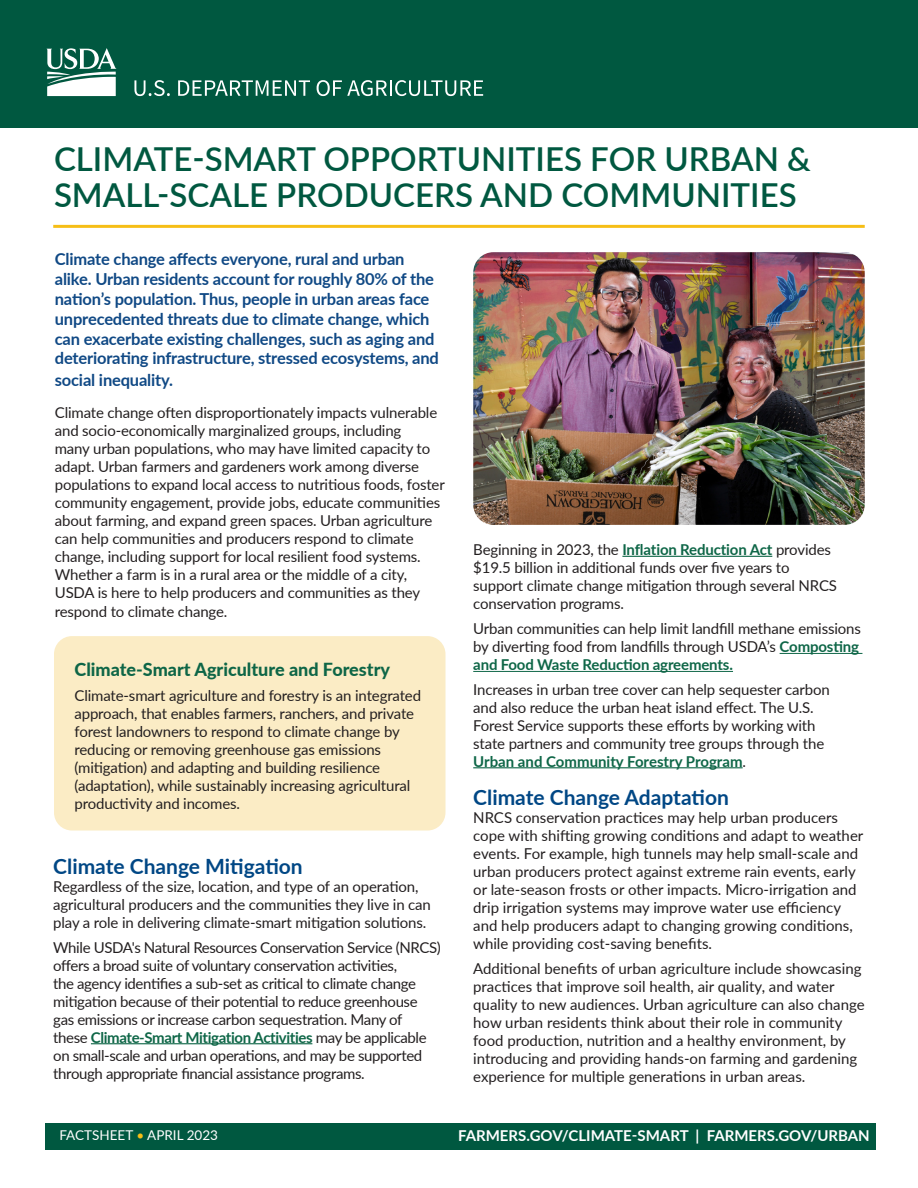
<style>
.page{position:relative;width:918px;height:1188px;background:#fff}
.page>*{position:absolute;margin:0;border:0;box-sizing:border-box;transform-origin:0 0}
.t1{font:600 33px/36px "Lato";color:#005840}
.t2{font:700 21px "Lato";color:#004785}
.t3{font:800 18px "Lato";color:#0e6647}
.t4{font:700 16.5px/19.8px "Lato";letter-spacing:-.01em;color:#104985}
.t5{font:15px/18px "Lato";letter-spacing:-.01em;color:#231f20}
.t6{font:700 15px "Lato";color:#fff}
.t7{font:13.5px "Lato";color:#fff}
.s1{font-weight:700;color:#0e6647}
.s2{color:#f6be16}
</style>
<div class="page">
<div style="left:45px;top:1123px;width:831px;height:27px;background:#005840"></div>
<hr style="left:53px;top:225px;width:812px;height:3px;background:#f6be16">
<div style="left:0;top:0;width:918px;height:127px;background:#005840"></div>
<svg style="left:46px;top:48px;width:71px;height:48px"></svg>
<svg style="left:134px;top:80px;width:36px;height:16px"></svg>
<svg style="left:178px;top:80px;width:132px;height:16px"></svg>
<svg style="left:317px;top:80px;width:166px;height:16px"></svg>
<img style="left:473px;top:252px;width:392px;height:273px">
<div style="left:54px;top:636px;width:392px;height:195px;background:#fbecc5;border-radius:18px"></div>
<hr style="left:622px;top:556px;width:150px;height:1px;background:#0e6647">
<hr style="left:780px;top:653px;width:82px;height:1px;background:#0e6647">
<hr style="left:473px;top:671px;width:260px;height:1px;background:#0e6647">
<hr style="left:473px;top:767px;width:270px;height:1px;background:#0e6647">
<hr style="left:91px;top:1043px;width:221px;height:1px;background:#0e6647">
<h1 class="t1" style="left:54px;top:140px;width:758px">CLIMATE-SMART OPPORTUNITIES FOR URBAN &amp;<br>SMALL-SCALE PRODUCERS AND COMMUNITIES</h1>
<p class="t4" style="left:55px;top:249px;width:386px">Climate change affects everyone, rural and urban alike. Urban residents account for roughly 80% of the nation’s population. Thus, people in urban areas face unprecedented threats due to climate change, which can exacerbate existing challenges, such as aging and deteriorating infrastructure, stressed ecosystems, and</p>
<p class="t4" style="left:55px;top:369px;width:120px">social inequality.</p>
<p class="t5" style="left:55px;top:402px;width:392px">Climate change often disproportionately impacts vulnerable and socio-economically marginalized groups, including<br>many urban populations, who may have limited capacity to adapt. Urban farmers and gardeners work among diverse populations to expand local access to nutritious foods, foster community engagement, provide jobs, educate communities about farming, and expand green spaces. Urban agriculture can help communities and producers respond to climate change, including support for local resilient food systems.<br>Whether a farm is in a rural area or the middle of a city, USDA is here to help producers and communities as they</p>
<p class="t5" style="left:55px;top:602px;width:174px">respond to climate change.</p>
<p class="t3" style="left:75px;top:656px;width:317px">Climate-Smart Agriculture and Forestry</p>
<p class="t5" style="left:75px;top:686px;width:348px">Climate-smart agriculture and forestry is an integrated approach, that enables farmers, ranchers, and private forest landowners to respond to climate change by reducing or removing greenhouse gas emissions (mitigation) and adapting and building resilience (adaptation), while sustainably increasing agricultural productivity and incomes.</p>
<h2 class="t2" style="left:53px;top:851px;width:251px">Climate Change Mitigation</h2>
<p class="t5" style="left:53px;top:877px;width:379px">Regardless of the size, location, and type of an operation, agricultural producers and the communities they live in can play a role in delivering climate-smart mitigation solutions.</p>
<p class="t5" style="left:53px;top:938px;width:389px">While USDA's Natural Resources Conservation Service (NRCS) offers a broad suite of voluntary conservation activities,<br>the agency identifies a sub-set as critical to climate change mitigation because of their potential to reduce greenhouse gas emissions or increase carbon sequestration. Many of<br>these <span class="s1">Climate-Smart Mitigation Activities</span> may be applicable on small-scale and urban operations, and may be supported through appropriate financial assistance programs.</p>
<p class="t5" style="left:473px;top:540px;width:365px">Beginning in 2023, the <span class="s1">Inflation Reduction Act</span> provides $19.5 billion in additional funds over five years to support climate change mitigation through several NRCS conservation programs.</p>
<p class="t5" style="left:473px;top:619px;width:389px">Urban communities can help limit landfill methane emissions by diverting food from landfills through USDA’s <span class="s1">Composting and Food Waste Reduction agreements.</span></p>
<p class="t5" style="left:473px;top:680px;width:358px">Increases in urban tree cover can help sequester carbon and also reduce the urban heat island effect. The U.S.<br>Forest Service supports these efforts by working with state partners and community tree groups through the <span class="s1">Urban and Community Forestry Program</span>.</p>
<h2 class="t2" style="left:473px;top:782px;width:257px">Climate Change Adaptation</h2>
<p class="t5" style="left:473px;top:808px;width:392px">NRCS conservation practices may help urban producers cope with shifting growing conditions and adapt to weather events. For example, high tunnels may help small-scale and urban producers protect against extreme rain events, early or late-season frosts or other impacts. Micro-irrigation and drip irrigation systems may improve water use efficiency and help producers adapt to changing growing conditions, while providing cost-saving benefits.</p>
<p class="t5" style="left:473px;top:959px;width:393px">Additional benefits of urban agriculture include showcasing practices that improve soil health, air quality, and water quality to new audiences. Urban agriculture can also change how urban residents think about their role in community food production, nutrition and a healthy environment, by introducing and providing hands-on farming and gardening experience for multiple generations in urban areas.</p>
<p class="t7" style="left:59px;top:1126px;width:160px">FACTSHEET <span class="s2">•</span> APRIL 2023</p>
<p class="t6" style="left:458px;top:1125px;width:413px">FARMERS.GOV/CLIMATE-SMART | FARMERS.GOV/URBAN</p>
</div>
